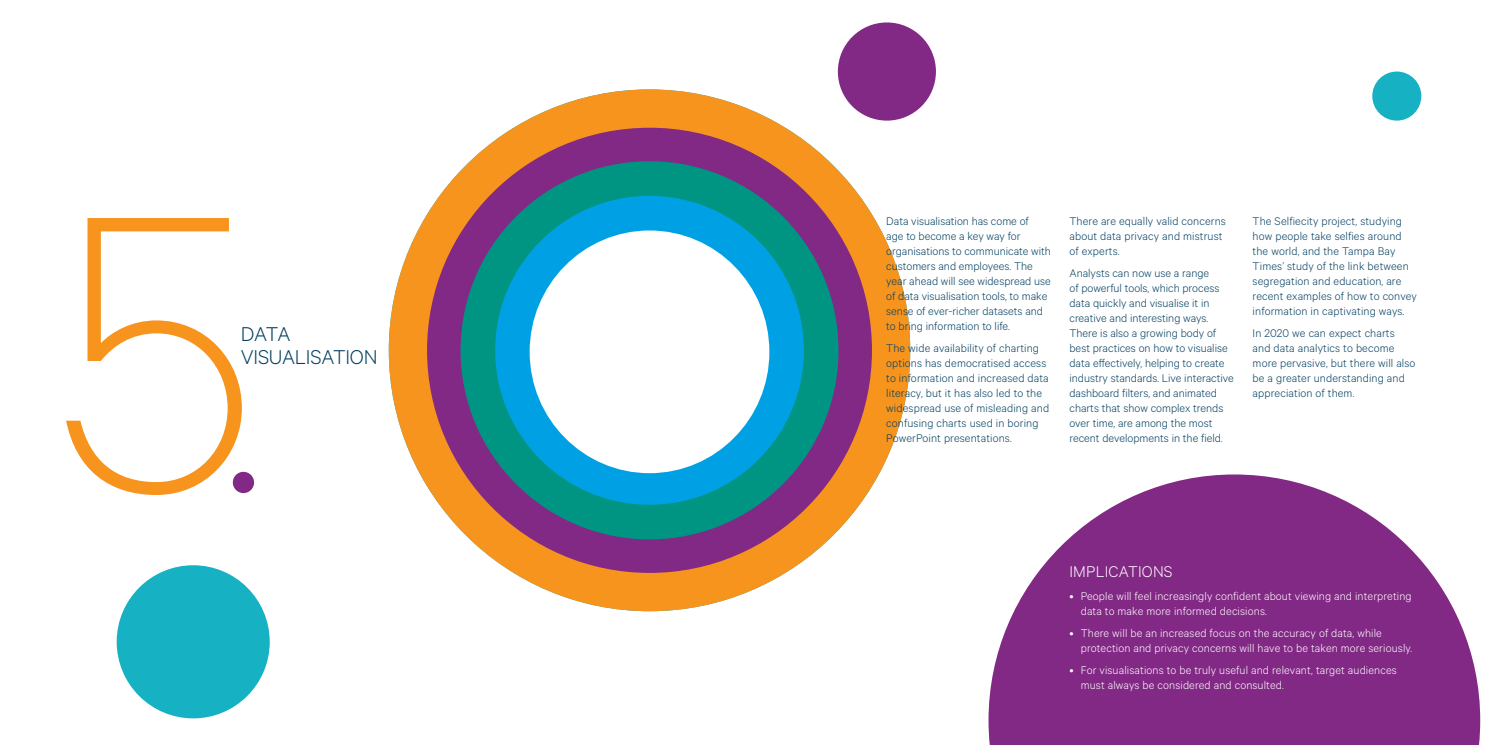
<style>
.page{position:relative;width:1489px;height:745px;background:#fff}
.page>*{position:absolute;margin:0;border:0;box-sizing:border-box;transform-origin:0 0}
.t1{font:100 444.75px "Calibre";color:#f7941e}
.t2{font:300 22.5px/22.5px "Calibre";letter-spacing:-.01em;color:#033f60}
.t3{font:300 17.5px "Calibre";letter-spacing:.01em;color:#fff}
.t4{font:300 12.5px/15px "Calibre";color:#033f60}
.t5{font:300 12.5px/15px "Calibre";letter-spacing:.01em;color:#fff}
</style>
<div class="page">
<svg style="left:988px;top:474px;width:491px;height:270px;fill:#822885"></svg>
<svg style="left:389px;top:89px;width:521px;height:521px"></svg>
<svg style="left:427px;top:128px;width:444px;height:444px"></svg>
<svg style="left:460px;top:161px;width:378px;height:378px;background:#497277"></svg>
<div style="left:495px;top:196px;width:308px;height:308px;background:#00a1e4;border-radius:50%"></div>
<div style="left:529px;top:230px;width:240px;height:243px;background:#fff;border-radius:50%"></div>
<div style="left:233px;top:471px;width:21px;height:21px;background:#822885;border-radius:50%"></div>
<div style="left:837px;top:22px;width:98px;height:98px;background:#822885;border-radius:50%"></div>
<div style="left:117px;top:565px;width:153px;height:153px;background:#17b1c4;border-radius:50%"></div>
<div style="left:1372px;top:71px;width:49px;height:49px;background:#17b1c4;border-radius:50%"></div>
<h1 class="t1" style="left:56px;top:94px;width:203px">5</h1>
<p class="t4" style="left:886px;top:212px;width:166px">Data visualisation has come of<br>age to become a key way for organisations to communicate with customers and employees. The year ahead will see widespread use of data visualisation tools, to make sense of ever-richer datasets and to bring information to life.</p>
<h2 class="t2" style="left:241px;top:321px;width:138px">DATA<br>VISUALISATION</h2>
<p class="t4" style="left:886px;top:339px;width:164px">The wide availability of charting options has democratised access to information and increased data literacy, but it has also led to the widespread use of misleading and confusing charts used in boring<br>PowerPoint presentations.</p>
<p class="t4" style="left:1069px;top:212px;width:158px">There are equally valid concerns about data privacy and mistrust of experts.</p>
<p class="t4" style="left:1069px;top:264px;width:166px">Analysts can now use a range<br>of powerful tools, which process data quickly and visualise it in creative and interesting ways.<br>There is also a growing body of best practices on how to visualise data effectively, helping to create industry standards. Live interactive dashboard filters, and animated charts that show complex trends over time, are among the most recent developments in the field.</p>
<p class="t4" style="left:1252px;top:212px;width:166px">The Selfiecity project, studying how people take selfies around the world, and the Tampa Bay<br>Times’ study of the link between segregation and education, are recent examples of how to convey information in captivating ways.</p>
<p class="t4" style="left:1252px;top:324px;width:164px">In 2020 we can expect charts and data analytics to become more pervasive, but there will also be a greater understanding and appreciation of them.</p>
<h3 class="t3" style="left:1069px;top:561px;width:105px">IMPLICATIONS</h3>
<p class="t5" style="left:1080px;top:587px;width:332px;text-indent:-11px">• People will feel increasingly confident about viewing and interpreting data to make more informed decisions.</p>
<p class="t5" style="left:1080px;top:624px;width:333px;text-indent:-11px">• There will be an increased focus on the accuracy of data, while protection and privacy concerns will have to be taken more seriously.</p>
<p class="t5" style="left:1080px;top:661px;width:317px;text-indent:-11px">• For visualisations to be truly useful and relevant, target audiences must always be considered and consulted.</p>
</div>
